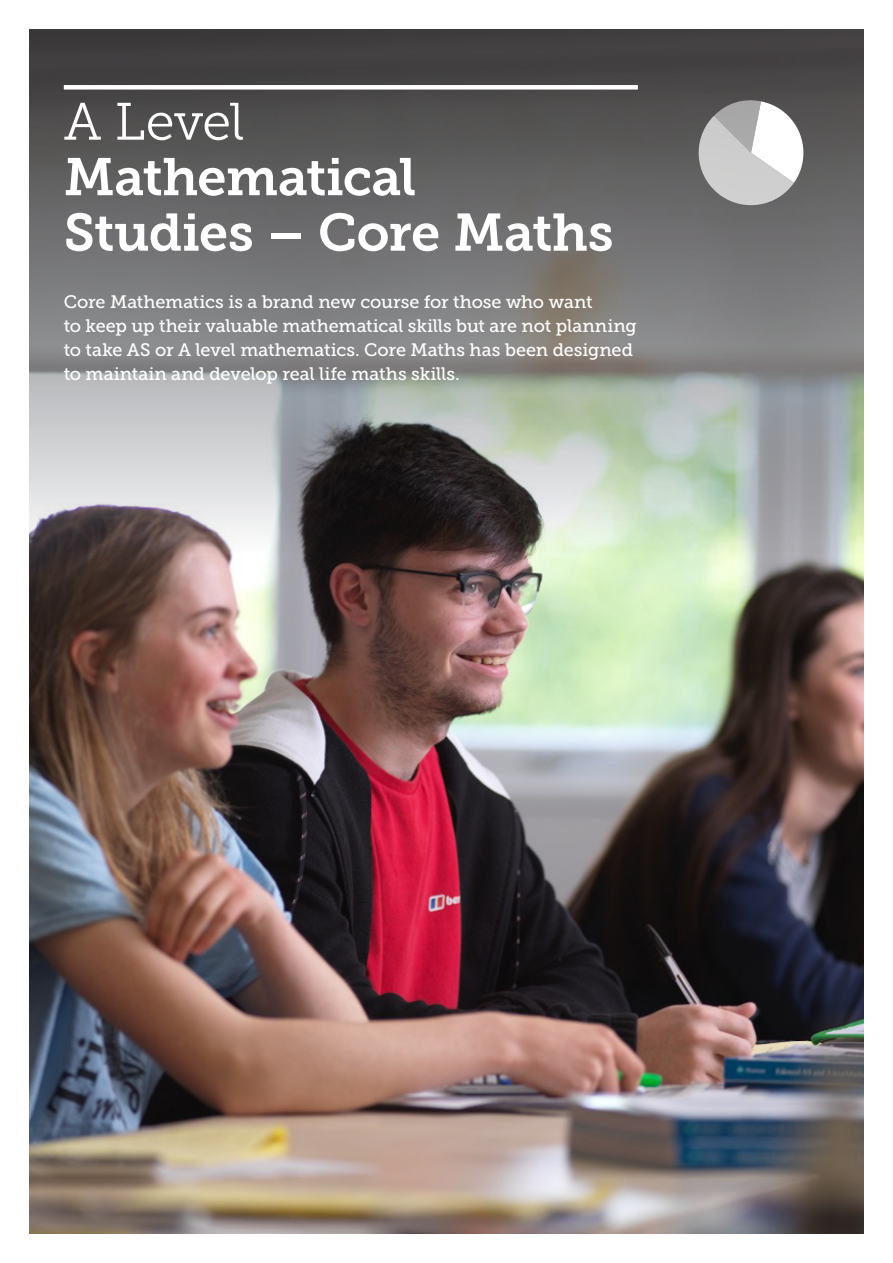
<style>
.page{position:relative;width:893px;height:1263px;background:#fff}
.page>*{position:absolute;margin:0;border:0;box-sizing:border-box;transform-origin:0 0}
.t1{font:52.5px/55.5px "Museo Slab 700";letter-spacing:-.01em;color:#fff}
.t2{font:52.5px "Museo Slab 300";letter-spacing:-.015em;color:#fff}
.t3{font:18px/24px "Museo Slab 500";letter-spacing:-.01em;color:#fff}
</style>
<div class="page">
<img style="left:30px;top:554px;width:833px;height:679px">
<svg style="left:30px;top:30px;width:833px;height:524px;background:#797a79"></svg>
<div style="left:64px;top:85px;width:574px;height:5px;background:#fff"></div>
<svg style="left:697px;top:99px;width:111px;height:108px"></svg>
<p class="t2" style="left:64px;top:93px;width:182px">A Level</p>
<p class="t1" style="left:64px;top:150px;width:551px">Mathematical<br>Studies – Core Maths</p>
<p class="t3" style="left:64px;top:290px;width:574px">Core Mathematics is a brand new course for those who want<br>to keep up their valuable mathematical skills but are not planning to take AS or A level mathematics. Core Maths has been designed to maintain and develop real life maths skills.</p>
</div>
